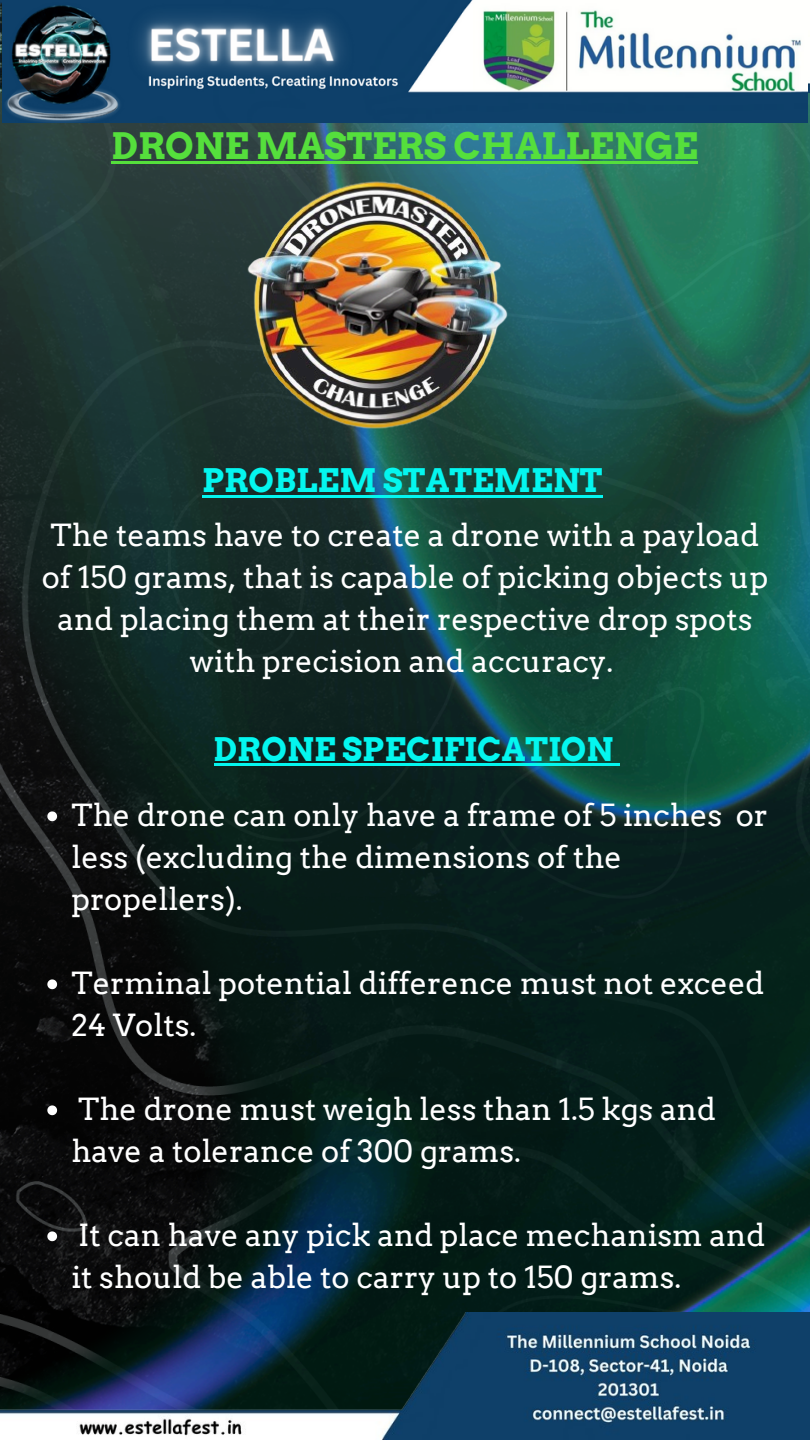
<style>
.page{position:relative;width:810px;height:1440px;background:#fff}
.page>*{position:absolute;margin:0;border:0;box-sizing:border-box;transform-origin:0 0}
.t1{font:700 36.5px "Arvo";color:#55df3c}
.t2{font:700 32.5px "Arvo";color:#04f6ef}
.t3{font:30.5px/42px "Arvo";color:#fff}
</style>
<div class="page">
<img style="left:0;top:92px;width:810px;height:1221px">
<hr style="left:214px;top:763px;width:400px;height:3px;background:#04f6ef">
<svg style="left:614px;top:763px;width:6px;height:3px"></svg>
<svg style="left:47px;top:811px;width:10px;height:10px"></svg>
<svg style="left:47px;top:979px;width:10px;height:10px"></svg>
<svg style="left:47px;top:1105px;width:10px;height:10px"></svg>
<svg style="left:47px;top:1231px;width:10px;height:10px"></svg>
<hr style="left:112px;top:161px;width:586px;height:3px;background:#55df3c">
<img style="left:3px;top:0;width:804px;height:122px">
<img style="left:81px;top:95px;width:593px;height:423px">
<img style="left:0;top:1313px;width:810px;height:127px">
<h1 class="t1" style="left:112px;top:124px;width:588px">DRONE MASTERS CHALLENGE</h1>
<p class="t2" style="left:202px;top:461px;width:402px">PROBLEM STATEMENT</p>
<h2 class="t3" style="left:42px;top:514px;width:728px;text-align:center">The teams have to create a drone with a payload of 150 grams, that is capable of picking objects up and placing them at their respective drop spots with precision and accuracy.</h2>
<p class="t2" style="left:214px;top:729px;width:401px">DRONE SPECIFICATION</p>
<p class="t3" style="left:71px;top:794px;width:698px">The drone can only have a frame of 5 inches or less (excluding the dimensions of the propellers).</p>
<p class="t3" style="left:71px;top:962px;width:694px">Terminal potential difference must not exceed<br>24 Volts.</p>
<p class="t3" style="left:71px;top:1088px;width:646px">The drone must weigh less than 1.5 kgs and have a tolerance of 300 grams.</p>
<p class="t3" style="left:71px;top:1214px;width:695px">It can have any pick and place mechanism and it should be able to carry up to 150 grams.</p>
</div>
